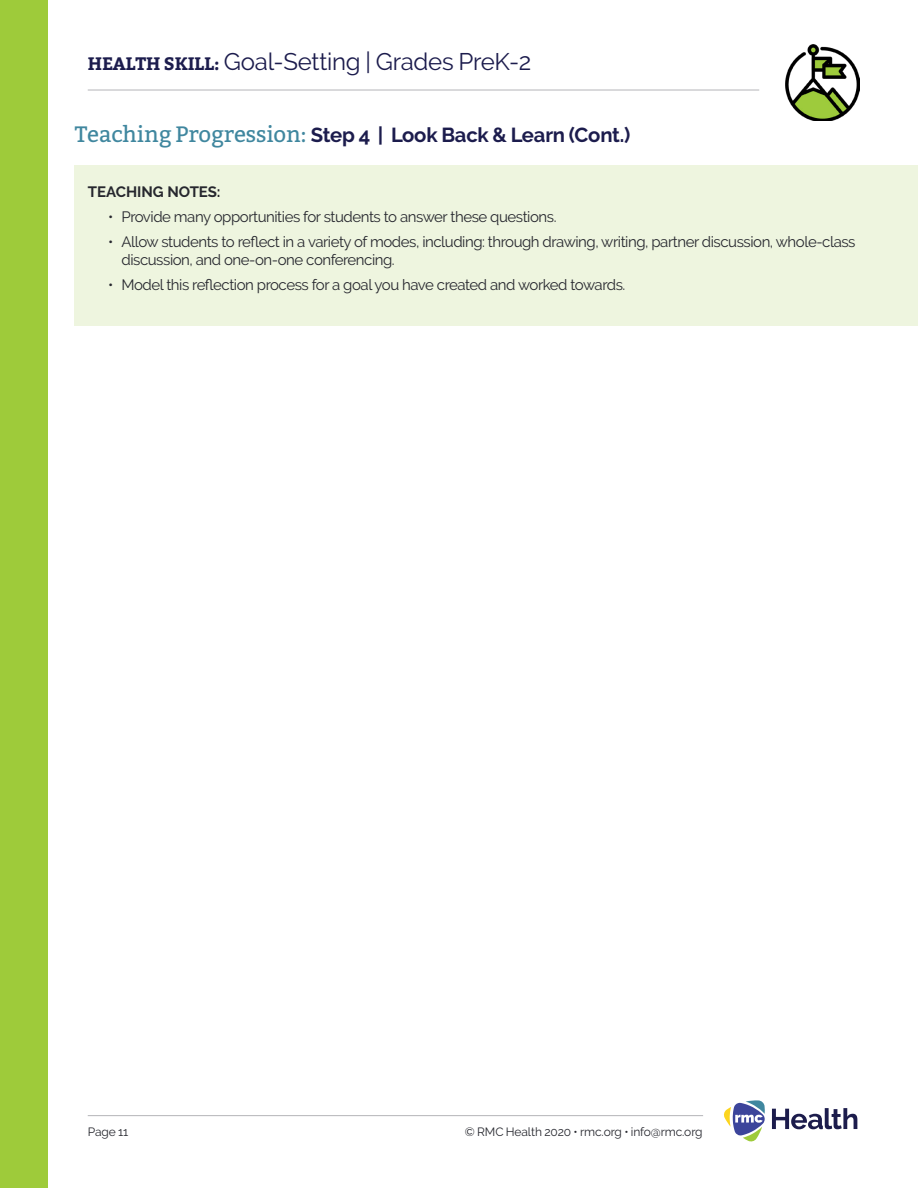
<style>
.page{position:relative;width:918px;height:1188px;background:#fff}
.page>*{position:absolute;margin:0;border:0;box-sizing:border-box;transform-origin:0 0}
.t1{font:24px "Raleway";letter-spacing:-.01em;color:#1c1c4d}
.t2{font:700 20.25px "Raleway";letter-spacing:-.01em;color:#1c1c4d}
.t3{font:15px/18px "Raleway";letter-spacing:-.03em;color:#26272e}
.Small_Purple_Header{font:700 15px "Raleway";color:#26272e}
.t4{font:12px "Raleway";letter-spacing:-.01em;color:#26272e}
.s1{font-family:"Bitter";font-weight:700;font-size:18px}
.s2{font-family:"Bitter";font-weight:400;font-size:22.35px;color:#40879f}
</style>
<div class="page">
<svg style="left:724px;top:1100px;width:41px;height:42px"></svg>
<svg style="left:772px;top:1108px;width:85px;height:21px"></svg>
<hr style="left:88px;top:1115px;width:615px;height:1px;background:#b4b5b8">
<div style="left:0;top:0;width:47px;height:1188px;background:#9ecb3a"></div>
<hr style="left:88px;top:90px;width:671px;height:1px;background:#b4b5b8">
<img style="left:785px;top:45px;width:74px;height:76px">
<div style="left:75px;top:165px;width:843px;height:161px;background:#eef5df"></div>
<h1 class="t1" style="left:88px;top:47px;width:445px"><span class="s1">HEALTH SKILL:</span> Goal-Setting | Grades PreK-2</h1>
<p class="t2" style="left:75px;top:124px;width:557px"><span class="s2">Teaching Progression:</span> Step 4 | Look Back &amp; Learn (Cont.)</p>
<p class="Small_Purple_Header" style="left:88px;top:184px;width:134px">TEACHING NOTES:</p>
<p class="t3" style="left:108px;top:208px;width:450px">• Provide many opportunities for students to answer these questions.</p>
<p class="t3" style="left:122px;top:233px;width:736px;text-indent:-14px">• Allow students to reflect in a variety of modes, including: through drawing, writing, partner discussion, whole-class discussion, and one-on-one conferencing.</p>
<p class="t3" style="left:108px;top:275px;width:519px">• Model this reflection process for a goal you have created and worked towards.</p>
<p class="t4" style="left:88px;top:1125px;width:42px">Page 11</p>
<p class="t4" style="left:465px;top:1125px;width:239px">© RMC Health 2020 • rmc.org • info@rmc.org</p>
</div>
